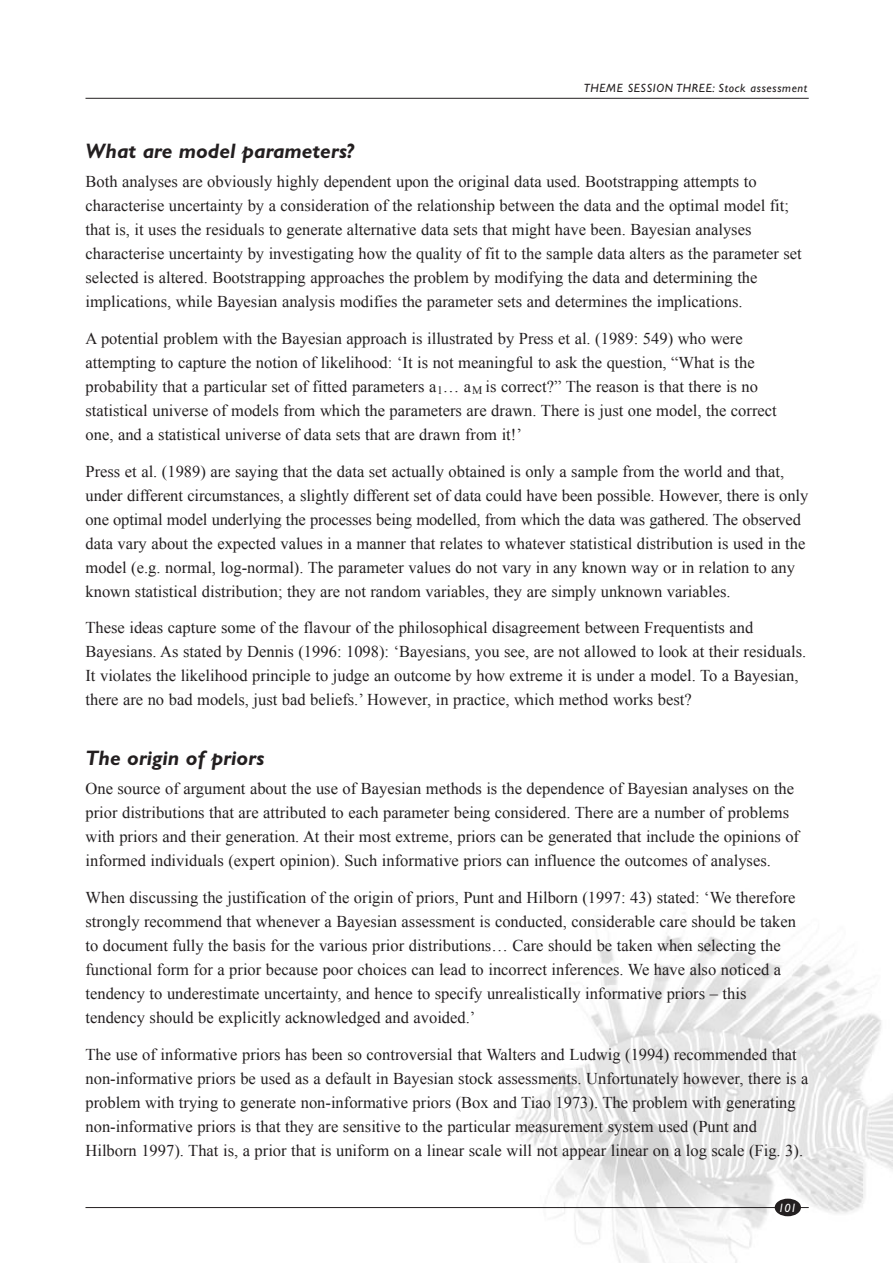
<style>
.page{position:relative;width:893px;height:1263px;background:#fff}
.page>*{position:absolute;margin:0;border:0;box-sizing:border-box;transform-origin:0 0}
.t1{font:italic 700 21px "Gill Sans";color:#231f20}
.t2{font:16.5px/24px "Times New Roman";color:#231f20}
.t3{font:italic 12px "Gill Sans";letter-spacing:.05em;color:#231f20}
.t4{font:italic 12px "Gill Sans";color:#fff}
</style>
<div class="page">
<img style="left:495px;top:912px;width:397px;height:351px">
<hr style="left:85px;top:98px;width:723px;height:1px;background:#231f20">
<hr style="left:85px;top:1207px;width:723px;height:1px;background:#231f20">
<div style="left:774px;top:1199px;width:27px;height:17px;background:#231f20;border-radius:50%"></div>
<p class="t3" style="left:583px;top:84px;width:225px">THEME SESSION THREE: Stock assessment</p>
<p class="t1" style="left:85px;top:144px;width:270px">What are model parameters?</p>
<p class="t2" style="left:85px;top:170px;width:717px">Both analyses are obviously highly dependent upon the original data used. Bootstrapping attempts to characterise uncertainty by a consideration of the relationship between the data and the optimal model fit; that is, it uses the residuals to generate alternative data sets that might have been. Bayesian analyses characterise uncertainty by investigating how the quality of fit to the sample data alters as the parameter set selected is altered. Bootstrapping approaches the problem by modifying the data and determining the implications, while Bayesian analysis modifies the parameter sets and determines the implications.</p>
<p class="t2" style="left:85px;top:326px;width:692px">A potential problem with the Bayesian approach is illustrated by Press et al. (1989: 549) who were attempting to capture the notion of likelihood: ëIt is not meaningful to ask the question, ìWhat is the probability that a particular set of fitted parameters a<sub>1</sub>Ö a<sub>M</sub> is correct?î The reason is that there is no statistical universe of models from which the parameters are drawn. There is just one model, the correct one, and a statistical universe of data sets that are drawn from it!í</p>
<p class="t2" style="left:85px;top:459px;width:724px">Press et al. (1989) are saying that the data set actually obtained is only a sample from the world and that, under different circumstances, a slightly different set of data could have been possible. However, there is only one optimal model underlying the processes being modelled, from which the data was gathered. The observed data vary about the expected values in a manner that relates to whatever statistical distribution is used in the model (e.g. normal, log-normal). The parameter values do not vary in any known way or in relation to any known statistical distribution; they are not random variables, they are simply unknown variables.</p>
<p class="t2" style="left:85px;top:616px;width:722px">These ideas capture some of the flavour of the philosophical disagreement between Frequentists and Bayesians. As stated by Dennis (1996: 1098): ëBayesians, you see, are not allowed to look at their residuals.<br>It violates the likelihood principle to judge an outcome by how extreme it is under a model. To a Bayesian, there are no bad models, just bad beliefs.í However, in practice, which method works best?</p>
<p class="t1" style="left:85px;top:750px;width:180px">The origin of priors</p>
<p class="t2" style="left:85px;top:776px;width:715px">One source of argument about the use of Bayesian methods is the dependence of Bayesian analyses on the prior distributions that are attributed to each parameter being considered. There are a number of problems with priors and their generation. At their most extreme, priors can be generated that include the opinions of informed individuals (expert opinion). Such informative priors can influence the outcomes of analyses.</p>
<p class="t2" style="left:85px;top:885px;width:712px">When discussing the justification of the origin of priors, Punt and Hilborn (1997: 43) stated: ëWe therefore strongly recommend that whenever a Bayesian assessment is conducted, considerable care should be taken to document fully the basis for the various prior distributionsÖ Care should be taken when selecting the functional form for a prior because poor choices can lead to incorrect inferences. We have also noticed a tendency to underestimate uncertainty, and hence to specify unrealistically informative priors ñ this tendency should be explicitly acknowledged and avoided.í</p>
<p class="t2" style="left:85px;top:1042px;width:724px">The use of informative priors has been so controversial that Walters and Ludwig (1994) recommended that non-informative priors be used as a default in Bayesian stock assessments. Unfortunately however, there is a problem with trying to generate non-informative priors (Box and Tiao 1973). The problem with generating non-informative priors is that they are sensitive to the particular measurement system used (Punt and Hilborn 1997). That is, a prior that is uniform on a linear scale will not appear linear on a log scale (Fig. 3).</p>
<p class="t4" style="left:778px;top:1204px;width:20px">101</p>
</div>
